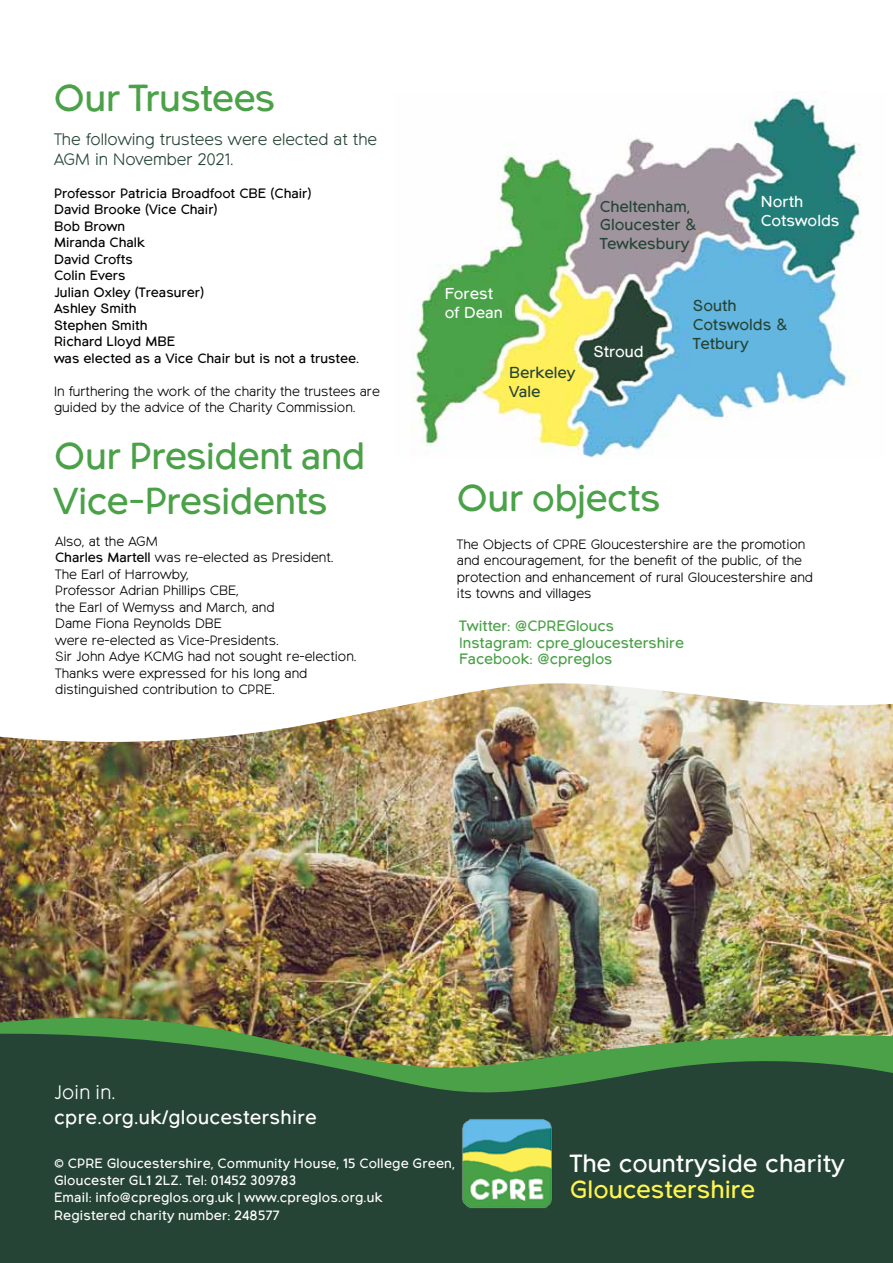
<style>
.page{position:relative;width:893px;height:1263px;background:#fff}
.page>*{position:absolute;margin:0;border:0;box-sizing:border-box;transform-origin:0 0}
.t1{font:37.5px/45px "Northwoods";letter-spacing:-.02em;color:#4aa147}
.t2{font:24.75px "Northwoods";color:#fff}
.t3{font:24.75px "Northwoods";color:#fff450}
.t4{font:19.5px "Northwoods";letter-spacing:.015em;color:#fff}
.t5{font:300 19.5px "Northwoods";letter-spacing:.015em;color:#fff}
.t6{font:300 16.5px/19.5px "Northwoods";color:#264435}
.t7{font:15.75px/18.9px "Northwoods";color:#264435}
.t8{font:15.75px/18.9px "Northwoods";color:#fff}
.t9{font:15px/16.5px "Northwoods";color:#4aa147}
.t10{font:300 13.5px/16.5px "Northwoods";color:#000}
.t11{font:13.5px/16.5px "Northwoods";color:#000}
.t12{font:13.5px/17.2px "Northwoods";letter-spacing:.015em;color:#fff}
.s1{font-weight:400}
</style>
<div class="page">
<img style="left:0;top:756px;width:893px;height:255px">
<svg style="left:0;top:457px;width:893px;height:299px"></svg>
<img style="left:0;top:1011px;width:893px;height:21px">
<svg style="left:0;top:1032px;width:893px;height:231px;background:#2f5038"></svg>
<img style="left:443px;top:1098px;width:119px;height:129px">
<img style="left:411px;top:97px;width:450px;height:360px">
<h1 class="t1" style="left:53px;top:77px;width:224px">Our Trustees</h1>
<p class="t6" style="left:54px;top:130px;width:325px">The following trustees were elected at the<br>AGM in November 2021.</p>
<p class="t11" style="left:54px;top:185px;width:306px">Professor Patricia Broadfoot CBE (Chair)<br>David Brooke (Vice Chair)<br>Bob Brown<br>Miranda Chalk<br>David Crofts<br>Colin Evers<br>Julian Oxley (Treasurer)<br>Ashley Smith<br>Stephen Smith<br>Richard Lloyd MBE<br>was elected as a Vice Chair but is not a trustee.</p>
<p class="t10" style="left:54px;top:383px;width:327px">In furthering the work of the charity the trustees are guided by the advice of the Charity Commission.</p>
<h1 class="t1" style="left:54px;top:434px;width:313px">Our President and<br>Vice-Presidents</h1>
<p class="t8" style="left:445px;top:285px;width:60px">Forest of Dean</p>
<p class="t7" style="left:509px;top:364px;width:68px">Berkeley<br>Vale</p>
<p class="t7" style="left:600px;top:197px;width:98px">Cheltenham,<br>Gloucester &amp;<br>Tewkesbury</p>
<p class="t8" style="left:761px;top:193px;width:80px">North<br>Cotswolds</p>
<p class="t8" style="left:593px;top:343px;width:52px">Stroud</p>
<p class="t7" style="left:693px;top:297px;width:96px">South<br>Cotswolds &amp;<br>Tetbury</p>
<h1 class="t1" style="left:456px;top:477px;width:206px">Our objects</h1>
<p class="t10" style="left:55px;top:534px;width:303px">Also, at the AGM<br><span class="s1">Charles Martell</span> was re-elected as President.<br>The Earl of Harrowby,<br>Professor Adrian Phillips CBE,<br>the Earl of Wemyss and March, and<br>Dame Fiona Reynolds DBE<br>were re-elected as Vice-Presidents.<br>Sir John Adye KCMG had not sought re-election.<br>Thanks were expressed for his long and distinguished contribution to CPRE.</p>
<p class="t10" style="left:457px;top:536px;width:358px">The Objects of CPRE Gloucestershire are the promotion and encouragement, for the benefit of the public, of the protection and enhancement of rural Gloucestershire and its towns and villages</p>
<p class="t9" style="left:459px;top:618px;width:226px">Twitter: @CPREGloucs<br>Instagram: cpre_gloucestershire<br>Facebook: @cpreglos</p>
<h3 class="t5" style="left:54px;top:1081px;width:63px">Join in.</h3>
<h3 class="t4" style="left:54px;top:1106px;width:264px">cpre.org.uk/gloucestershire</h3>
<p class="t12" style="left:54px;top:1155px;width:402px">© CPRE Gloucestershire, Community House, 15 College Green, Gloucester GL1 2LZ. Tel: 01452 309783<br>Email: info@cpreglos.org.uk | www.cpreglos.org.uk Registered charity number: 248577</p>
<h2 class="t2" style="left:570px;top:1149px;width:276px">The countryside charity</h2>
<h2 class="t3" style="left:570px;top:1174px;width:187px">Gloucestershire</h2>
</div>
